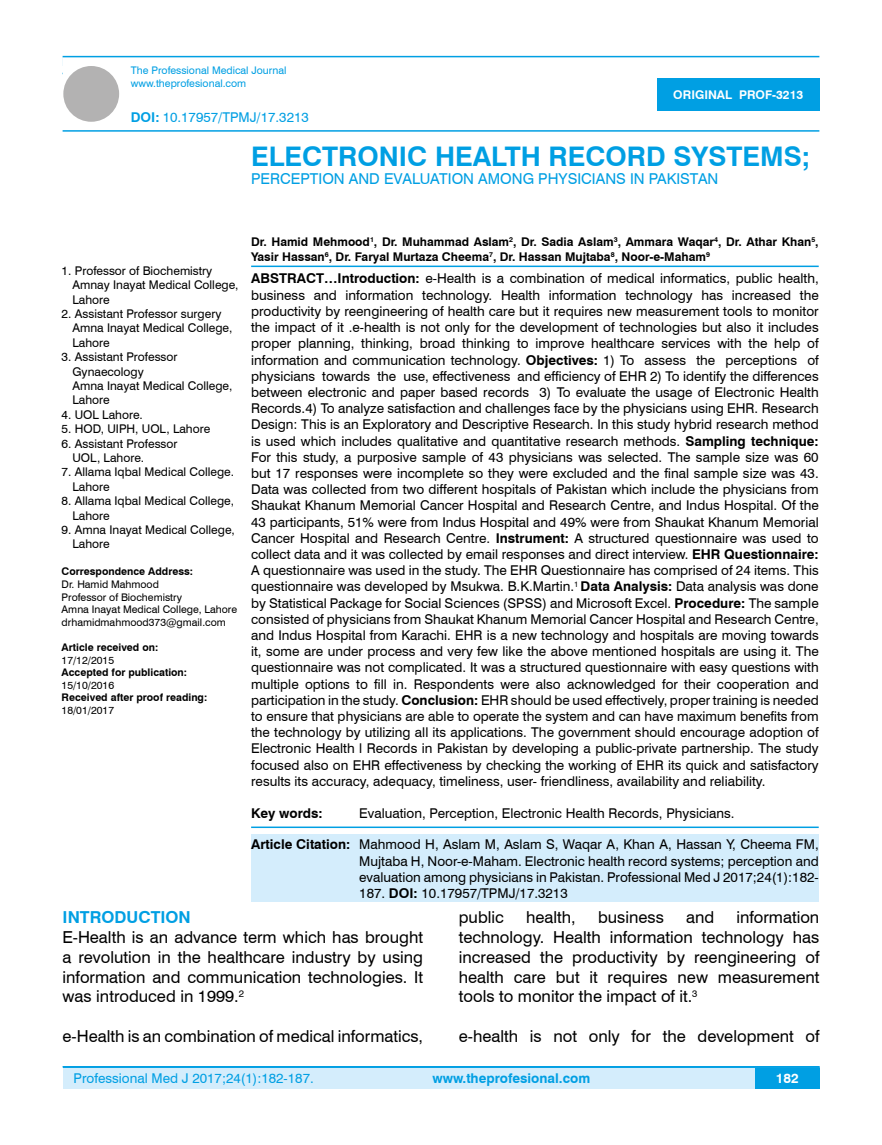
<style>
.page{position:relative;width:882px;height:1145px;background:#fff}
.page>*{position:absolute;margin:0;border:0;box-sizing:border-box;transform-origin:0 0}
.t1{font:700 27px "Swiss 721 BT";color:#009fe3}
.t2{font:16.5px/19.8px "Swiss 721 BT";color:#000;text-align:justify}
.t3{font:700 16.5px "Swiss 721 BT";color:#009fe3}
.t4{font:15px "Swiss 721 BT";color:#009fe3}
.t5{font:13.5px/16.2px "Swiss 721 BT";color:#000;text-align:justify}
.t6{font:13.5px "Swiss 721 BT";color:#009fe3}
.t7{font:700 13.5px "Swiss 721 BT";color:#009fe3}
.t8{font:700 13.5px "Swiss 721 BT";color:#000}
.t9{font:700 13.5px "Swiss 721 BT";color:#fff}
.t10{font:12px/14.4px "Swiss 721 BT";color:#000}
.t11{font:700 12px/14.4px "Swiss 721 BT";color:#000}
.t12{font:700 12px "Swiss 721 BT";color:#fff}
.t13{font:10.5px/12.6px "Swiss 721 BT";color:#000}
.t14{font:700 10.5px "Swiss 721 BT";color:#000}
.t15{font:10.5px/12.6px "Swiss 721 BT";color:#009fe3}
.s1{font-weight:700}
</style>
<div class="page">
<div style="left:63px;top:1067px;width:756px;height:21px;background:#d4edfc"></div>
<hr style="left:63px;top:1066px;width:756px;height:2px;background:#009fe3">
<div style="left:754px;top:1068px;width:65px;height:20px;background:#009fe3"></div>
<hr style="left:63px;top:56px;width:756px;height:1px;background:#009fe3">
<hr style="left:63px;top:130px;width:756px;height:2px;background:#009fe3">
<div style="left:63px;top:66px;width:56px;height:56px;background:#b3b2b2;border-radius:50%"></div>
<div style="left:657px;top:78px;width:162px;height:33px;background:#009fe3"></div>
<hr style="left:251px;top:265px;width:567px;height:2px;background:#009fe3">
<hr style="left:251px;top:826px;width:567px;height:2px;background:#009fe3">
<div style="left:251px;top:834px;width:567px;height:68px;background:#d4edfc"></div>
<p class="t15" style="left:131px;top:64px;width:157px">The Professional Medical Journal www.theprofesional.com</p>
<p class="t6" style="left:131px;top:108px;width:179px"><span class="s1">DOI:</span> 10.17957/TPMJ/17.3213</p>
<p class="t12" style="left:673px;top:87px;width:131px">ORIGINAL PROF-3213</p>
<h1 class="t1" style="left:251px;top:137px;width:560px">ELECTRONIC HEALTH RECORD SYSTEMS;</h1>
<p class="t4" style="left:251px;top:168px;width:468px">PERCEPTION AND EVALUATION AMONG PHYSICIANS IN PAKISTAN</p>
<p class="t10" style="left:72px;top:263px;width:167px;text-indent:-11px">1. Professor of Biochemistry<br>Amnay Inayat Medical College,<br>Lahore</p>
<p class="t10" style="left:72px;top:306px;width:161px;text-indent:-11px">2. Assistant Professor surgery<br>Amna Inayat Medical College,<br>Lahore</p>
<p class="t10" style="left:72px;top:349px;width:161px;text-indent:-11px">3. Assistant Professor<br>Gynaecology<br>Amna Inayat Medical College,<br>Lahore</p>
<p class="t10" style="left:62px;top:407px;width:83px">4. UOL Lahore.</p>
<p class="t10" style="left:62px;top:421px;width:150px">5. HOD, UIPH, UOL, Lahore</p>
<p class="t10" style="left:72px;top:435px;width:107px;text-indent:-11px">6. Assistant Professor<br>UOL, Lahore.</p>
<p class="t10" style="left:72px;top:464px;width:163px;text-indent:-11px">7. Allama Iqbal Medical College.<br>Lahore</p>
<p class="t10" style="left:72px;top:493px;width:163px;text-indent:-11px">8. Allama Iqbal Medical College,<br>Lahore</p>
<p class="t10" style="left:72px;top:522px;width:164px;text-indent:-11px">9. Amna Inayat Medical College,<br>Lahore</p>
<p class="t14" style="left:62px;top:564px;width:133px">Correspondence Address:</p>
<p class="t13" style="left:62px;top:577px;width:177px">Dr. Hamid Mahmood<br>Professor of Biochemistry<br>Amna Inayat Medical College, Lahore drhamidmahmood373@gmail.com</p>
<p class="t14" style="left:62px;top:640px;width:98px">Article received on:</p>
<p class="t13" style="left:62px;top:653px;width:54px">17/12/2015</p>
<p class="t14" style="left:62px;top:665px;width:127px">Accepted for publication:</p>
<p class="t13" style="left:62px;top:678px;width:54px">15/10/2016</p>
<p class="t14" style="left:62px;top:690px;width:147px">Received after proof reading:</p>
<p class="t13" style="left:62px;top:703px;width:54px">18/01/2017</p>
<p class="t11" style="left:251px;top:234px;width:568px">Dr. Hamid Mehmood<sup>1</sup>, Dr. Muhammad Aslam<sup>2</sup>, Dr. Sadia Aslam<sup>3</sup>, Ammara Waqar<sup>4</sup>, Dr. Athar Khan<sup>5</sup>,<br>Yasir Hassan<sup>6</sup>, Dr. Faryal Murtaza Cheema<sup>7</sup>, Dr. Hassan Mujtaba<sup>8</sup>, Noor-e-Maham<sup>9</sup></p>
<p class="t5" style="left:251px;top:270px;width:569px"><span class="s1">ABSTRACT…Introduction:</span> e-Health is a combination of medical informatics, public health, business and information technology. Health information technology has increased the productivity by reengineering of health care but it requires new measurement tools to monitor the impact of it .e-health is not only for the development of technologies but also it includes proper planning, thinking, broad thinking to improve healthcare services with the help of information and communication technology. <span class="s1">Objectives:</span> 1) To assess the perceptions of physicians towards the use, effectiveness and efficiency of EHR 2) To identify the differences between electronic and paper based records 3) To evaluate the usage of Electronic Health Records.4) To analyze satisfaction and challenges face by the physicians using EHR. Research Design: This is an Exploratory and Descriptive Research. In this study hybrid research method is used which includes qualitative and quantitative research methods. <span class="s1">Sampling technique:<br></span>For this study, a purposive sample of 43 physicians was selected. The sample size was 60 but 17 responses were incomplete so they were excluded and the final sample size was 43.<br>Data was collected from two different hospitals of Pakistan which include the physicians from Shaukat Khanum Memorial Cancer Hospital and Research Centre, and Indus Hospital. Of the 43 participants, 51% were from Indus Hospital and 49% were from Shaukat Khanum Memorial Cancer Hospital and Research Centre. <span class="s1">Instrument:</span> A structured questionnaire was used to collect data and it was collected by email responses and direct interview. <span class="s1">EHR Questionnaire:<br></span>A questionnaire was used in the study. The EHR Questionnaire has comprised of 24 items. This questionnaire was developed by Msukwa. B.K.Martin.<sup>1</sup> <span class="s1">Data Analysis:</span> Data analysis was done by Statistical Package for Social Sciences (SPSS) and Microsoft Excel. <span class="s1">Procedure:</span> The sample consisted of physicians from Shaukat Khanum Memorial Cancer Hospital and Research Centre, and Indus Hospital from Karachi. EHR is a new technology and hospitals are moving towards it, some are under process and very few like the above mentioned hospitals are using it. The questionnaire was not complicated. It was a structured questionnaire with easy questions with multiple options to fill in. Respondents were also acknowledged for their cooperation and participation in the study. <span class="s1">Conclusion:</span> EHR should be used effectively, proper training is needed to ensure that physicians are able to operate the system and can have maximum benefits from the technology by utilizing all its applications. The government should encourage adoption of Electronic Health l Records in Pakistan by developing a public-private partnership. The study focused also on EHR effectiveness by checking the working of EHR its quick and satisfactory results its accuracy, adequacy, timeliness, user- friendliness, availability and reliability.</p>
<p class="t8" style="left:251px;top:804px;width:73px">Key words:</p>
<p class="t5" style="left:359px;top:805px;width:377px">Evaluation, Perception, Electronic Health Records, Physicians.</p>
<p class="t5" style="left:359px;top:836px;width:461px;text-indent:-108px"><span class="s1">Article Citation:</span> Mahmood H, Aslam M, Aslam S, Waqar A, Khan A, Hassan Y, Cheema FM, Mujtaba H, Noor-e-Maham. Electronic health record systems; perception and evaluation among physicians in Pakistan. Professional Med J 2017;24(1):182- 187. <span class="s1">DOI:</span> 10.17957/TPMJ/17.3213</p>
<p class="t3" style="left:63px;top:906px;width:130px">INTRODUCTION</p>
<p class="t2" style="left:63px;top:926px;width:362px">E-Health is an advance term which has brought a revolution in the healthcare industry by using information and communication technologies. It was introduced in 1999.<sup>2</sup></p>
<p class="t2" style="left:63px;top:1025px;width:362px">e-Health is an combination of medical informatics,</p>
<p class="t2" style="left:458px;top:906px;width:362px;text-indent:277px">information technology. Health information technology has increased the productivity by reengineering of health care but it requires new measurement tools to monitor the impact of it.<sup>3</sup></p>
<p class="t2" style="left:458px;top:1025px;width:362px">e-health is not only for the development of</p>
<p class="t2" style="left:458px;top:906px;width:47px">public</p>
<p class="t2" style="left:526px;top:906px;width:51px">health,</p>
<p class="t2" style="left:597px;top:906px;width:67px">business</p>
<p class="t2" style="left:685px;top:906px;width:30px">and</p>
<p class="t6" style="left:74px;top:1069px;width:241px">Professional Med J 2017;24(1):182-187.</p>
<p class="t7" style="left:432px;top:1069px;width:159px">www.theprofesional.com</p>
<p class="t9" style="left:775px;top:1069px;width:24px">182</p>
</div>
